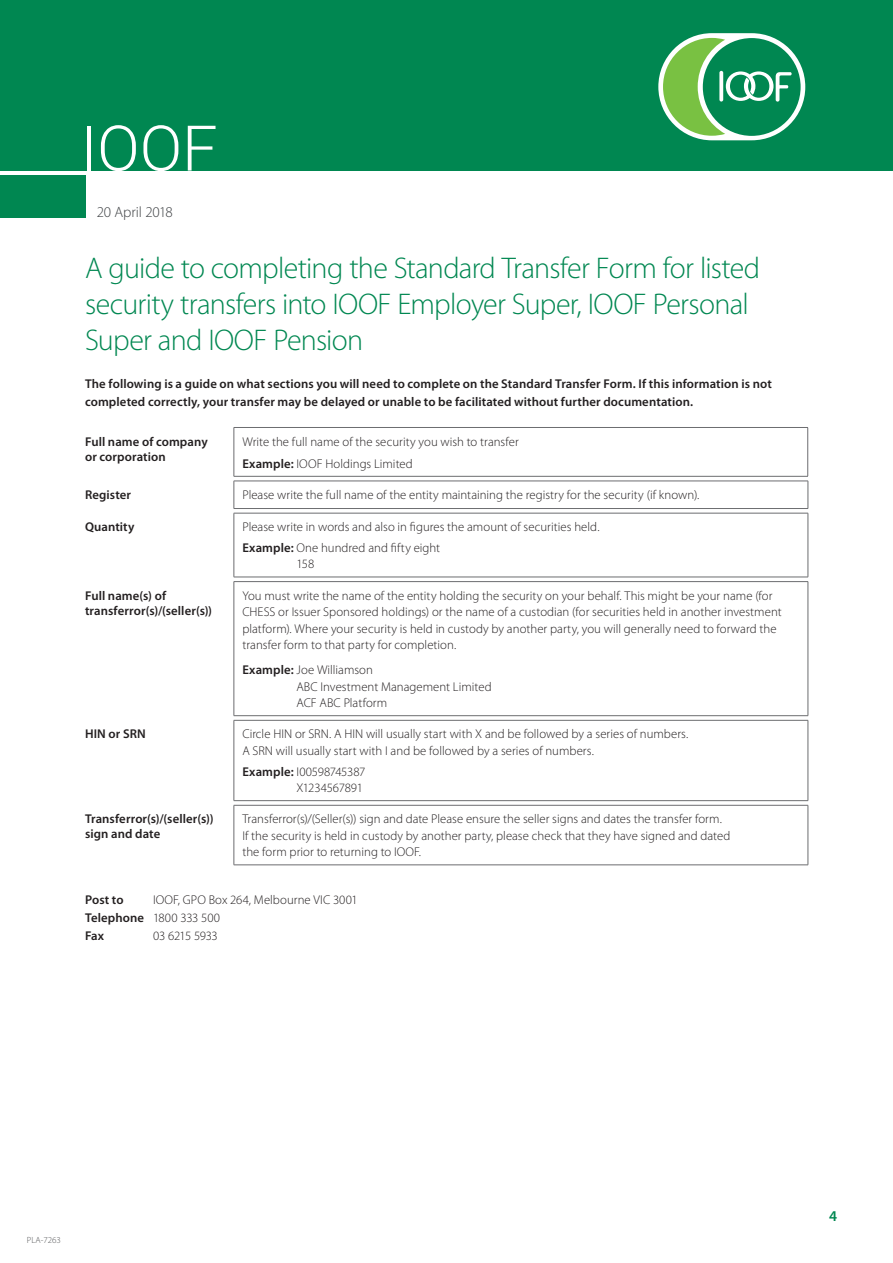
<style>
.page{position:relative;width:893px;height:1263px;background:#fff}
.page>*{position:absolute;margin:0;border:0;box-sizing:border-box;transform-origin:0 0}
.t1{font:300 63px "Roboto";color:#fff}
.t2{font:300 30px/36px "Myriad Pro";letter-spacing:-.025em;color:#008751}
.t3{font:300 15px "Myriad Pro";letter-spacing:-.01em;color:#3c3f42}
.t4{font:600 15px "Myriad Pro";color:#008751}
.t5{font:300 12.75px/16.5px "Myriad Pro";letter-spacing:.005em;color:#231f20}
.t6{font:600 12.75px/15px "Myriad Pro";letter-spacing:.01em;color:#231f20}
.t7{font:300 12.75px/16.5px "Myriad Pro";letter-spacing:-.025em;color:#231f20;text-align:right}
.t8{font:300 9px "Myriad Pro";color:#57585a}
.s1{font-weight:600}
</style>
<div class="page">
<div style="left:0;top:175px;width:86px;height:42px;background:#008751"></div>
<div style="left:0;top:0;width:893px;height:170px;background:#008751"></div>
<div style="left:658px;top:33px;width:147px;height:107px;background:#fff;border-radius:54px"></div>
<div style="left:703px;top:38px;width:98px;height:98px;background:#008751;border-radius:50%"></div>
<svg style="left:663px;top:38px;width:129px;height:98px"></svg>
<svg style="left:233px;top:427px;width:576px;height:81px"></svg>
<hr style="left:234px;top:508px;width:574px;height:1px;background:#6c6d70">
<svg style="left:233px;top:513px;width:575px;height:64px"></svg>
<hr style="left:234px;top:513px;width:574px;height:1px;background:#6c6d70">
<hr style="left:234px;top:513px;width:1px;height:64px;background:#6c6d70">
<hr style="left:808px;top:513px;width:1px;height:64px;background:#6c6d70">
<hr style="left:234px;top:577px;width:574px;height:1px;background:#6c6d70">
<svg style="left:233px;top:582px;width:575px;height:134px"></svg>
<hr style="left:234px;top:581px;width:574px;height:1px;background:#6c6d70">
<hr style="left:234px;top:582px;width:1px;height:133px;background:#6c6d70">
<hr style="left:808px;top:582px;width:1px;height:133px;background:#6c6d70">
<hr style="left:234px;top:715px;width:574px;height:1px;background:#6c6d70">
<hr style="left:234px;top:720px;width:574px;height:1px;background:#6c6d70">
<hr style="left:234px;top:720px;width:1px;height:80px;background:#6c6d70">
<hr style="left:808px;top:720px;width:1px;height:80px;background:#6c6d70">
<hr style="left:234px;top:800px;width:574px;height:1px;background:#6c6d70">
<hr style="left:234px;top:805px;width:574px;height:1px;background:#6c6d70">
<hr style="left:234px;top:805px;width:1px;height:60px;background:#6c6d70">
<hr style="left:808px;top:805px;width:1px;height:60px;background:#6c6d70">
<hr style="left:234px;top:864px;width:574px;height:1px;background:#6c6d70">
<h1 class="t1" style="left:81px;top:104px;width:138px">IOOF</h1>
<p class="t3" style="left:97px;top:203px;width:78px">20 April 2018</p>
<h2 class="t2" style="left:85px;top:249px;width:677px">A guide to completing the Standard Transfer Form for listed security transfers into IOOF Employer Super, IOOF Personal<br>Super and IOOF Pension</h2>
<p class="t6" style="left:85px;top:374px;width:688px;line-height:18px">The following is a guide on what sections you will need to complete on the Standard Transfer Form. If this information is not completed correctly, your transfer may be delayed or unable to be facilitated without further documentation.</p>
<p class="t6" style="left:85px;top:433px;width:124px">Full name of company or corporation</p>
<p class="t5" style="left:242px;top:430px;width:278px;line-height:22.2px">Write the full name of the security you wish to transfer<br><span class="s1">Example:</span> IOOF Holdings Limited</p>
<p class="t6" style="left:85px;top:487px;width:48px">Register</p>
<p class="t5" style="left:242px;top:486px;width:458px">Please write the full name of the entity maintaining the registry for the security (if known).</p>
<p class="t6" style="left:85px;top:519px;width:51px">Quantity</p>
<p class="t5" style="left:242px;top:516px;width:359px;line-height:20.7px">Please write in words and also in figures the amount of securities held.<br><span class="s1">Example:</span> One hundred and fifty eight</p>
<p class="t5" style="left:297px;top:556px;width:19px">158</p>
<p class="t6" style="left:85px;top:587px;width:129px">Full name(s) of transferror(s)/(seller(s))</p>
<p class="t5" style="left:242px;top:587px;width:541px">You must write the name of the entity holding the security on your behalf. This might be your name (for CHESS or Issuer Sponsored holdings) or the name of a custodian (for securities held in another investment platform). Where your security is held in custody by another party, you will generally need to forward the transfer form to that party for completion.</p>
<p class="t5" style="left:297px;top:661px;width:197px;text-indent:-54px"><span class="s1">Example:</span> Joe Williamson<br>ABC Investment Management Limited<br>ACF ABC Platform</p>
<p class="t6" style="left:85px;top:726px;width:62px">HIN or SRN</p>
<p class="t5" style="left:242px;top:726px;width:448px">Circle HIN or SRN. A HIN will usually start with X and be followed by a series of numbers.<br>A SRN will usually start with I and be followed by a series of numbers.</p>
<p class="t7" style="left:242px;top:763px;width:125px"><span class="s1">Example:</span> I00598745387<br>X1234567891</p>
<p class="t6" style="left:85px;top:811px;width:130px">Transferror(s)/(seller(s)) sign and date</p>
<p class="t5" style="left:242px;top:811px;width:489px">Transferror(s)/(Seller(s)) sign and date Please ensure the seller signs and dates the transfer form.<br>If the security is held in custody by another party, please check that they have signed and dated the form prior to returning to IOOF.</p>
<p class="t6" style="left:85px;top:892px;width:40px">Post to</p>
<p class="t5" style="left:85px;top:891px;width:274px;line-height:18px;text-indent:68px">IOOF, GPO Box 264, Melbourne VIC 3001<br><span class="s1">Telephone</span> 1800 333 500<br><span class="s1">Fax</span></p>
<p class="t7" style="left:153px;top:928px;width:66px">03 6215 5933</p>
<p class="t8" style="left:27px;top:1235px;width:36px">PLA-7263</p>
<p class="t4" style="left:829px;top:1206px;width:10px">4</p>
</div>
